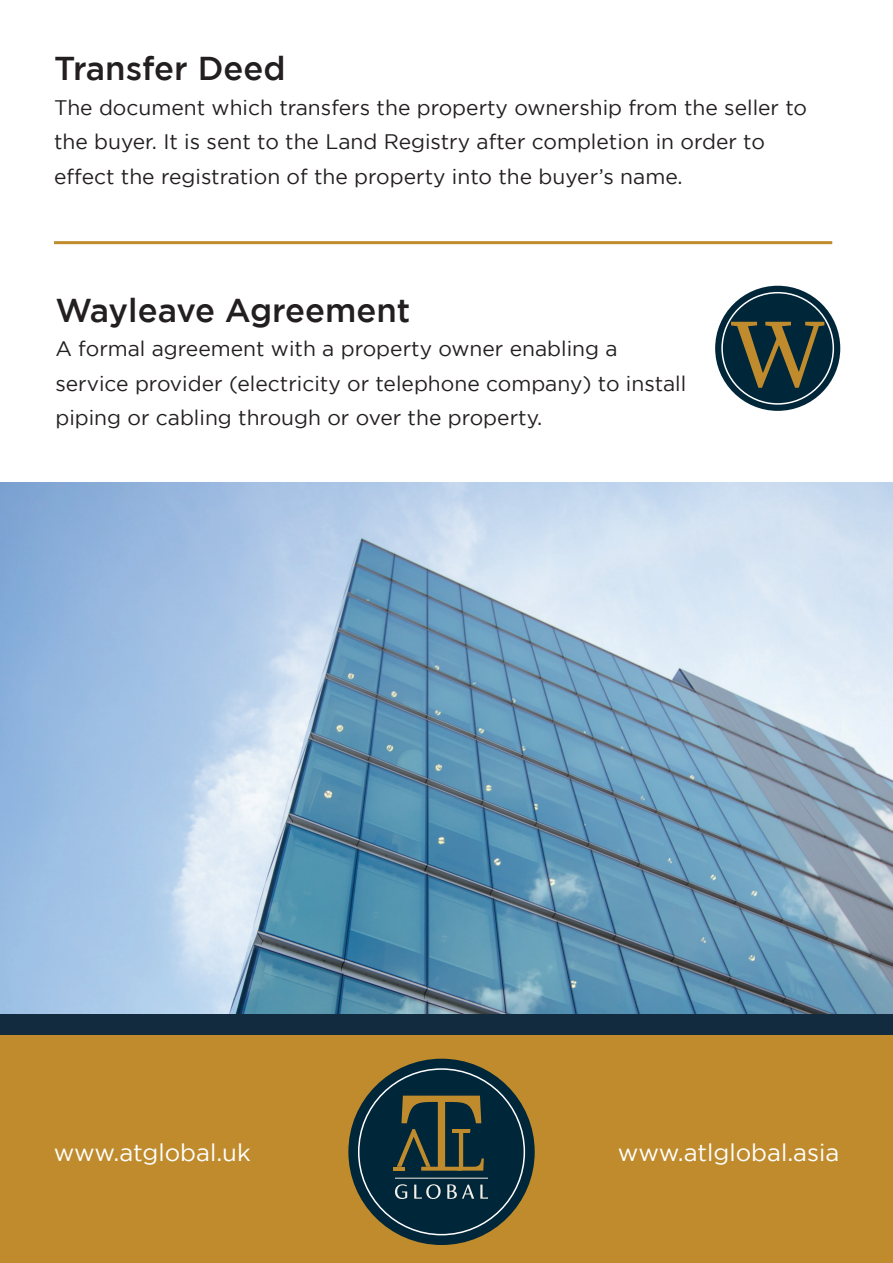
<style>
.page{position:relative;width:893px;height:1263px;background:#fff}
.page>*{position:absolute;margin:0;border:0;box-sizing:border-box;transform-origin:0 0}
.t1{font:93px "Abril Text";color:#bf8b2c}
.t2{font:500 33px "Gotham";color:#231f20}
.t3{font:24px "Gotham";color:#fff}
.t4{font:21px/34.5px "Gotham";color:#231f20}
</style>
<div class="page">
<hr style="left:54px;top:241px;width:778px;height:3px;background:#bf8b2c">
<div style="left:715px;top:286px;width:125px;height:125px;background:#002639;border-radius:50%"></div>
<div style="left:721px;top:292px;width:113px;height:113px;border:2px solid #fff;border-radius:50%"></div>
<img style="left:0;top:482px;width:893px;height:532px">
<div style="left:0;top:1034px;width:893px;height:229px;background:#bf8b2c"></div>
<div style="left:348px;top:1059px;width:187px;height:186px;background:#002639;border-radius:50%"></div>
<svg style="left:395px;top:1184px;width:12px;height:15px"></svg>
<svg style="left:414px;top:1184px;width:27px;height:15px"></svg>
<svg style="left:447px;top:1184px;width:27px;height:15px"></svg>
<svg style="left:480px;top:1184px;width:8px;height:15px"></svg>
<hr style="left:395px;top:1178px;width:93px;height:1px;background:#f2efe7">
<svg style="left:394px;top:1095px;width:90px;height:76px"></svg>
<hr style="left:452px;top:1129px;width:18px;height:3px;background:#bf8b2c">
<div style="left:0;top:1014px;width:893px;height:20px;background:#132b3f"></div>
<h2 class="t2" style="left:54px;top:50px;width:233px">Transfer Deed</h2>
<p class="t4" style="left:54px;top:90px;width:755px">The document which transfers the property ownership from the seller to the buyer. It is sent to the Land Registry after completion in order to effect the registration of the property into the buyer’s name.</p>
<h2 class="t2" style="left:55px;top:291px;width:356px">Wayleave Agreement</h2>
<p class="t4" style="left:55px;top:331px;width:632px">A formal agreement with a property owner enabling a service provider (electricity or telephone company) to install piping or cabling through or over the property.</p>
<h1 class="t1" style="left:731px;top:287px;width:95px">W</h1>
<p class="t3" style="left:54px;top:1139px;width:199px">www.atglobal.uk</p>
<p class="t3" style="left:618px;top:1139px;width:223px">www.atlglobal.asia</p>
</div>
